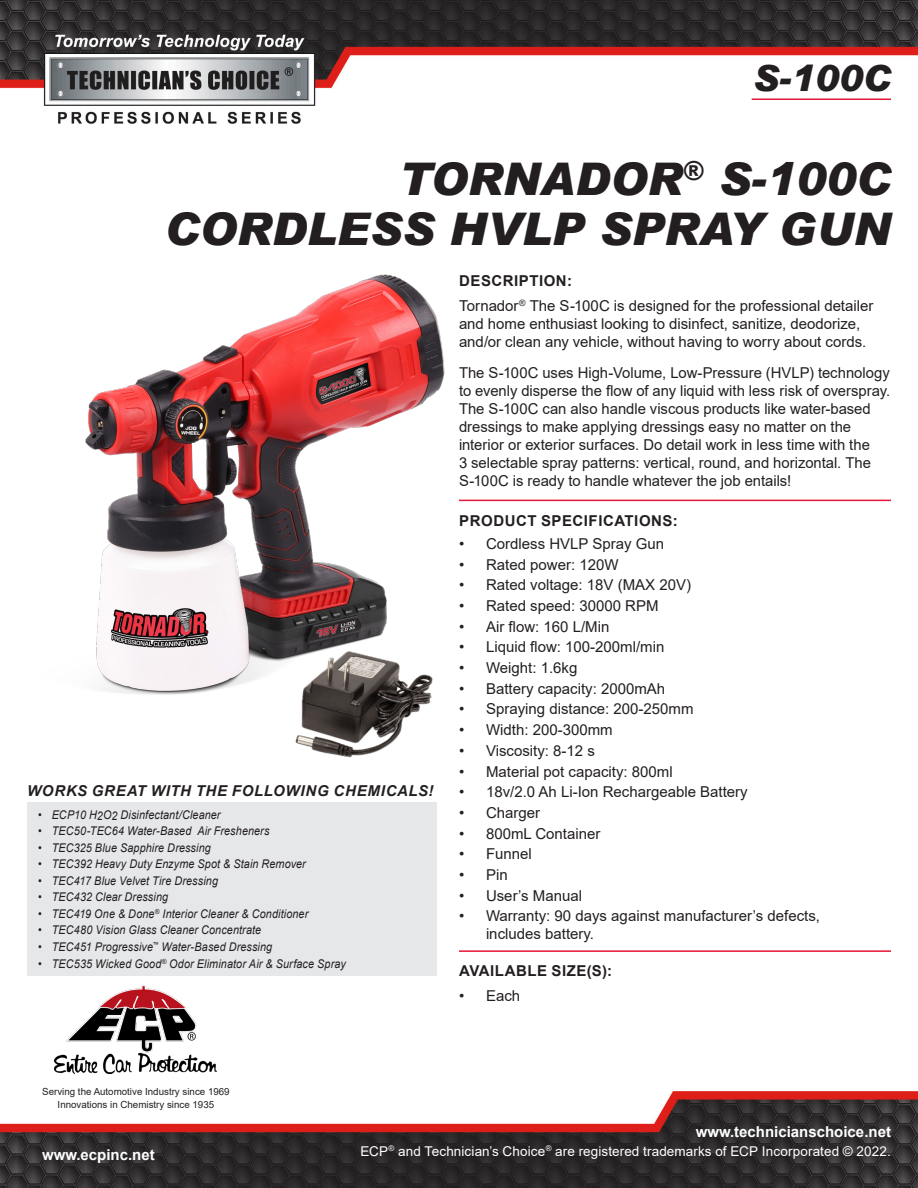
<style>
.page{position:relative;width:918px;height:1188px;background:#fff}
.page>*{position:absolute;margin:0;border:0;box-sizing:border-box;transform-origin:0 0}
.Product_Header_-_H1{font:italic 900 45px "Arial";color:#231f20}
.TEC_Number{font:italic 900 36px "Arial";color:#231f20}
.t1{font:15px/18px "Arial";color:#231f20}
.t2{font:700 15px "Arial";letter-spacing:.035em;color:#231f20}
.t3{font:700 15px "Arial";color:#fff}
.t4{font:italic 700 15px "Arial";letter-spacing:.05em;color:#231f20}
.t5{font:13.5px "Arial";letter-spacing:.005em;color:#fff}
.t6{font:italic 12px "Arial";letter-spacing:.01em;color:#231f20;scale:.9 1}
.t7{font:9.75px/12.5px "Arial";color:#231f20;text-align:center}
</style>
<div class="page">
<img style="left:0;top:0;width:918px;height:1188px">
<img style="left:55px;top:986px;width:162px;height:87px">
<div style="left:27px;top:802px;width:409px;height:174px;background:#e6e7e9"></div>
<hr style="left:459px;top:500px;width:432px;height:1px;background:#e51836">
<hr style="left:459px;top:950px;width:432px;height:2px;background:#e51836">
<hr style="left:752px;top:99px;width:139px;height:1px;background:#e51836">
<img style="left:0;top:239px;width:489px;height:491px">
<img style="left:284px;top:632px;width:166px;height:131px">
<p class="TEC_Number" style="left:753px;top:56px;width:140px">S-100C</p>
<p class="Product_Header_-_H1" style="left:399px;top:151px;width:493px">TORNADOR<sup>®</sup> S-100C</p>
<p class="Product_Header_-_H1" style="left:164px;top:201px;width:728px">CORDLESS HVLP SPRAY GUN</p>
<p class="t2" style="left:459px;top:270px;width:114px">DESCRIPTION:</p>
<p class="t1" style="left:459px;top:296px;width:416px">Tornador<sup>®</sup> The S-100C is designed for the professional detailer and home enthusiast looking to disinfect, sanitize, deodorize, and/or clean any vehicle, without having to worry about cords.</p>
<p class="t1" style="left:459px;top:364px;width:433px">The S-100C uses High-Volume, Low-Pressure (HVLP) technology to evenly disperse the flow of any liquid with less risk of overspray.<br>The S-100C can also handle viscous products like water-based dressings to make applying dressings easy no matter on the interior or exterior surfaces. Do detail work in less time with the<br>3 selectable spray patterns: vertical, round, and horizontal. The S-100C is ready to handle whatever the job entails!</p>
<p class="t4" style="left:27px;top:781px;width:408px">WORKS GREAT WITH THE FOLLOWING CHEMICALS!</p>
<p class="t6" style="left:38px;top:807px;width:204px">• ECP10 H2O2 Disinfectant/Cleaner</p>
<p class="t6" style="left:38px;top:823px;width:258px">• TEC50-TEC64 Water-Based Air Fresheners</p>
<p class="t6" style="left:38px;top:840px;width:193px">• TEC325 Blue Sapphire Dressing</p>
<p class="t6" style="left:38px;top:856px;width:299px">• TEC392 Heavy Duty Enzyme Spot &amp; Stain Remover</p>
<p class="t6" style="left:38px;top:873px;width:201px">• TEC417 Blue Velvet Tire Dressing</p>
<p class="t6" style="left:38px;top:889px;width:146px">• TEC432 Clear Dressing</p>
<p class="t6" style="left:38px;top:906px;width:302px">• TEC419 One &amp; Done<sup>®</sup> Interior Cleaner &amp; Conditioner</p>
<p class="t6" style="left:38px;top:922px;width:249px">• TEC480 Vision Glass Cleaner Concentrate</p>
<p class="t6" style="left:38px;top:939px;width:262px">• TEC451 Progressive<sup>™</sup> Water-Based Dressing</p>
<p class="t6" style="left:38px;top:956px;width:343px">• TEC535 Wicked Good<sup>®</sup> Odor Eliminator Air &amp; Surface Spray</p>
<p class="t2" style="left:459px;top:510px;width:220px">PRODUCT SPECIFICATIONS:</p>
<p class="t1" style="left:459px;top:535px;width:207px">• Cordless HVLP Spray Gun</p>
<p class="t1" style="left:459px;top:555px;width:161px">• Rated power: 120W</p>
<p class="t1" style="left:459px;top:576px;width:234px">• Rated voltage: 18V (MAX 20V)</p>
<p class="t1" style="left:459px;top:597px;width:201px">• Rated speed: 30000 RPM</p>
<p class="t1" style="left:459px;top:617px;width:152px">• Air flow: 160 L/Min</p>
<p class="t1" style="left:459px;top:638px;width:207px">• Liquid flow: 100-200ml/min</p>
<p class="t1" style="left:459px;top:659px;width:120px">• Weight: 1.6kg</p>
<p class="t1" style="left:459px;top:679px;width:208px">• Battery capacity: 2000mAh</p>
<p class="t1" style="left:459px;top:700px;width:236px">• Spraying distance: 200-250mm</p>
<p class="t1" style="left:459px;top:721px;width:155px">• Width: 200-300mm</p>
<p class="t1" style="left:459px;top:742px;width:137px">• Viscosity: 8-12 s</p>
<p class="t1" style="left:459px;top:762px;width:215px">• Material pot capacity: 800ml</p>
<p class="t1" style="left:459px;top:783px;width:290px">• 18v/2.0 Ah Li-Ion Rechargeable Battery</p>
<p class="t1" style="left:459px;top:804px;width:83px">• Charger</p>
<p class="t1" style="left:459px;top:824px;width:143px">• 800mL Container</p>
<p class="t1" style="left:459px;top:845px;width:74px">• Funnel</p>
<p class="t1" style="left:459px;top:866px;width:50px">• Pin</p>
<p class="t1" style="left:459px;top:886px;width:125px">• User’s Manual</p>
<p class="t1" style="left:486px;top:907px;width:336px;text-indent:-27px">• Warranty: 90 days against manufacturer’s defects, includes battery.</p>
<p class="t2" style="left:459px;top:960px;width:154px">AVAILABLE SIZE(S):</p>
<p class="t1" style="left:459px;top:986px;width:63px">• Each</p>
<p class="t7" style="left:42px;top:1086px;width:189px">Serving the Automotive Industry since 1969<br>Innovations in Chemistry since 1935</p>
<p class="t3" style="left:42px;top:1144px;width:114px">www.ecpinc.net</p>
<p class="t3" style="left:696px;top:1121px;width:197px">www.technicianschoice.net</p>
<p class="t5" style="left:360px;top:1142px;width:532px">ECP<sup>®</sup> and Technician’s Choice<sup>®</sup> are registered trademarks of ECP Incorporated © 2022.</p>
</div>
